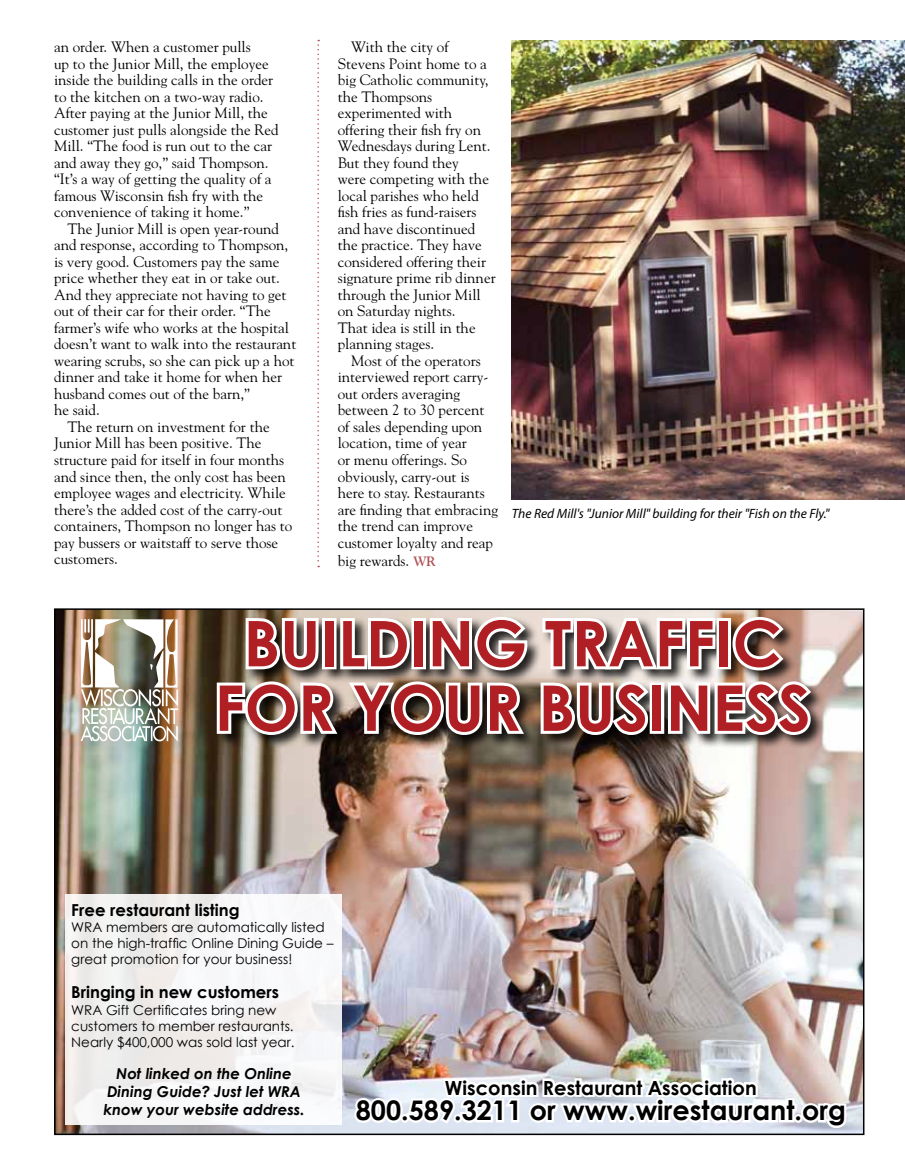
<style>
.page{position:relative;width:905px;height:1175px;background:#fff}
.page>*{position:absolute;margin:0;border:0;box-sizing:border-box;transform-origin:0 0}
.t1{font:700 63px/64.5px "Century Gothic";color:#b01f23;text-align:center}
.t2{font:49.5px "Au Empire";color:#000}
.t3{font:700 27px "Century Gothic";color:#000}
.t4{font:700 19.5px "Century Gothic";color:#000}
.t5{font:700 16.5px "Century Gothic";color:#000}
.t6{font:15px/16.5px "Goudy";color:#000}
.t7{font:italic 700 15px/18px "Century Gothic";color:#000;text-align:center}
.t8{font:13.5px/16.2px "Century Gothic";color:#000}
.t9{font:italic 13.5px "Myriad Pro";color:#000}
.s1{font-weight:700;font-size:13.5px;color:#b05356}
</style>
<div class="page">
<svg style="left:317px;top:40px;width:2px;height:527px"></svg>
<img style="left:512px;top:40px;width:392px;height:459px">
<img style="left:57px;top:611px;width:804px;height:521px">
<div style="left:65px;top:894px;width:277px;height:231px;background:linear-gradient(to right,#efedeb,#f9f9fb)"></div>
<div style="left:215px;top:615px;width:610px;height:134px;background:#000;opacity:.85"></div>
<svg style="left:214px;top:614px;width:317px;height:125px"></svg>
<svg style="left:537px;top:613px;width:278px;height:126px"></svg>
<img style="left:81px;top:619px;width:97px;height:123px">
<svg style="left:351px;top:1069px;width:498px;height:62px"></svg>
<p class="t6" style="left:54px;top:38px;width:226px">an order. When a customer pulls<br>up to the Junior Mill, the employee inside the building calls in the order to the kitchen on a two-way radio.<br>After paying at the Junior Mill, the customer just pulls alongside the Red Mill. “The food is run out to the car and away they go,” said Thompson. “It’s a way of getting the quality of a famous Wisconsin fish fry with the convenience of taking it home.”</p>
<p class="t6" style="left:68px;top:220px;width:213px">The Junior Mill is open year-round</p>
<p class="t6" style="left:54px;top:236px;width:236px">and response, according to Thompson,</p>
<p class="t6" style="left:54px;top:253px;width:227px">is very good. Customers pay the same</p>
<p class="t6" style="left:54px;top:269px;width:227px">price whether they eat in or take out.</p>
<p class="t6" style="left:54px;top:286px;width:234px">And they appreciate not having to get</p>
<p class="t6" style="left:54px;top:302px;width:218px">out of their car for their order. “The</p>
<p class="t6" style="left:54px;top:319px;width:236px">farmer’s wife who works at the hospital</p>
<p class="t6" style="left:54px;top:335px;width:244px">doesn’t want to walk into the restaurant</p>
<p class="t6" style="left:54px;top:352px;width:242px">wearing scrubs, so she can pick up a hot</p>
<p class="t6" style="left:54px;top:368px;width:229px">dinner and take it home for when her</p>
<p class="t6" style="left:54px;top:385px;width:197px">husband comes out of the barn,”</p>
<p class="t6" style="left:54px;top:401px;width:47px">he said.</p>
<p class="t6" style="left:68px;top:418px;width:204px">The return on investment for the</p>
<p class="t6" style="left:54px;top:434px;width:209px">Junior Mill has been positive. The</p>
<p class="t6" style="left:54px;top:451px;width:231px">structure paid for itself in four months</p>
<p class="t6" style="left:54px;top:467px;width:233px">and since then, the only cost has been</p>
<p class="t6" style="left:54px;top:484px;width:233px">employee wages and electricity. While</p>
<p class="t6" style="left:54px;top:500px;width:230px">there’s the added cost of the carry-out</p>
<p class="t6" style="left:54px;top:517px;width:240px">containers, Thompson no longer has to</p>
<p class="t6" style="left:54px;top:533px;width:226px">pay bussers or waitstaff to serve those</p>
<p class="t6" style="left:54px;top:550px;width:65px">customers.</p>
<p class="t6" style="left:338px;top:38px;width:159px;text-indent:14px">With the city of<br>Stevens Point home to a big Catholic community, the Thompsons experimented with offering their fish fry on<br>Wednesdays during Lent.<br>But they found they<br>were competing with the local parishes who held fish fries as fund-raisers and have discontinued the practice. They have considered offering their signature prime rib dinner through the Junior Mill on Saturday nights.<br>That idea is still in the planning stages.</p>
<p class="t6" style="left:338px;top:352px;width:162px;text-indent:14px">Most of the operators interviewed report carry&shy;out orders averaging between 2 to 30 percent of sales depending upon location, time of year<br>or menu offerings. So obviously, carry-out is here to stay. Restaurants are finding that embracing the trend can improve customer loyalty and reap</p>
<p class="t6" style="left:338px;top:551px;width:100px">big rewards. <span class="s1">WR</span></p>
<p class="t9" style="left:512px;top:505px;width:319px">The Red Mill's "Junior Mill" building for their "Fish on the Fly."</p>
<h1 class="t1" style="left:214px;top:608px;width:597px">BUILDING TRAFFIC<br>FOR YOUR BUSINESS</h1>
<p class="t5" style="left:71px;top:897px;width:170px">Free restaurant listing</p>
<p class="t8" style="left:71px;top:918px;width:264px">WRA members are automatically listed on the high-traffic Online Dining Guide – great promotion for your business!</p>
<p class="t5" style="left:71px;top:979px;width:209px">Bringing in new customers</p>
<p class="t8" style="left:71px;top:1001px;width:225px">WRA Gift Certificates bring new customers to member restaurants.<br>Nearly $400,000 was sold last year.</p>
<p class="t7" style="left:103px;top:1064px;width:203px">Not linked on the Online<br>Dining Guide? Just let WRA know your website address.</p>
<h3 class="t4" style="left:445px;top:1072px;width:313px">Wisconsin Restaurant Association</h3>
<h3 class="t3" style="left:356px;top:1089px;width:491px">800.589.3211 or www.wirestaurant.org</h3>
<h2 class="t2" style="left:548px;top:1110px;width:22px">WR</h2>
</div>
